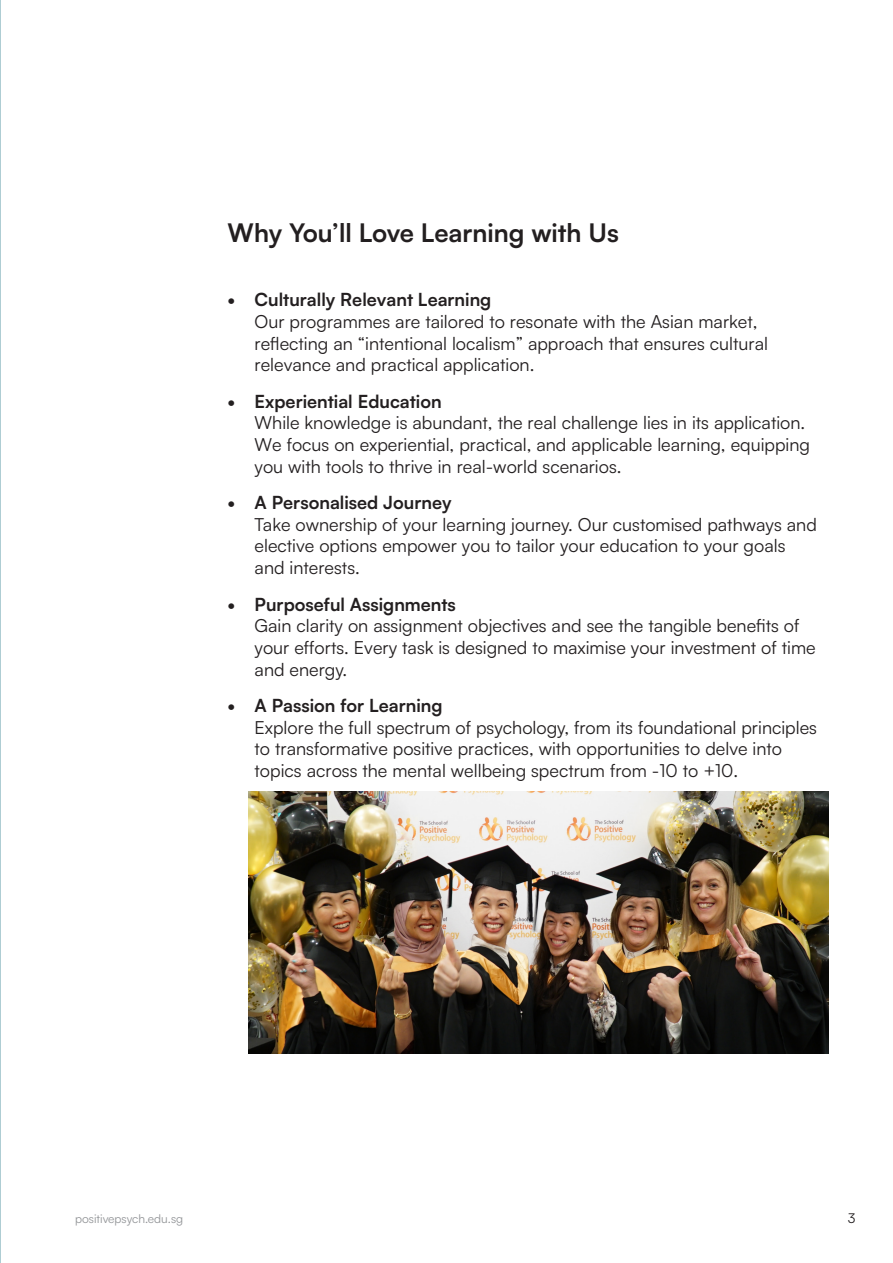
<style>
.page{position:relative;width:893px;height:1263px;background:#fff}
.page>*{position:absolute;margin:0;border:0;box-sizing:border-box;transform-origin:0 0}
.t1{font:700 25.5px "Satoshi";color:#231f20}
.t2{font:18px/21.6px "Satoshi";color:#231f20}
._9_10_Text_Black{font:13.5px "Satoshi";color:#231f20}
._8_9_5_Small_Text_Grey{font:12px "Satoshi";color:#939598}
.s1{font-weight:700}
</style>
<div class="page">
<hr style="left:0;top:0;width:2px;height:1263px;background:#aecdd3">
<div style="left:1px;top:0;width:892px;height:1263px;background:#fff"></div>
<img style="left:248px;top:791px;width:580px;height:263px">
<p class="t1" style="left:228px;top:214px;width:393px">Why You’ll Love Learning with Us</p>
<p class="t2" style="left:255px;top:288px;width:515px;text-indent:-27px"><span class="s1">• Culturally Relevant Learning<br></span>Our programmes are tailored to resonate with the Asian market, reflecting an “intentional localism” approach that ensures cultural relevance and practical application.</p>
<p class="t2" style="left:255px;top:390px;width:557px;text-indent:-27px"><span class="s1">• Experiential Education<br></span>While knowledge is abundant, the real challenge lies in its application.<br>We focus on experiential, practical, and applicable learning, equipping you with tools to thrive in real-world scenarios.</p>
<p class="t2" style="left:255px;top:491px;width:564px;text-indent:-27px"><span class="s1">• A Personalised Journey<br></span>Take ownership of your learning journey. Our customised pathways and elective options empower you to tailor your education to your goals and interests.</p>
<p class="t2" style="left:255px;top:593px;width:563px;text-indent:-27px"><span class="s1">• Purposeful Assignments<br></span>Gain clarity on assignment objectives and see the tangible benefits of your efforts. Every task is designed to maximise your investment of time and energy.</p>
<p class="t2" style="left:255px;top:694px;width:564px;text-indent:-27px"><span class="s1">• A Passion for Learning<br></span>Explore the full spectrum of psychology, from its foundational principles to transformative positive practices, with opportunities to delve into topics across the mental wellbeing spectrum from -10 to +10.</p>
<p class="_8_9_5_Small_Text_Grey" style="left:75px;top:1210px;width:110px">positivepsych.edu.sg</p>
<p class="_9_10_Text_Black" style="left:848px;top:1209px;width:9px">3</p>
</div>
